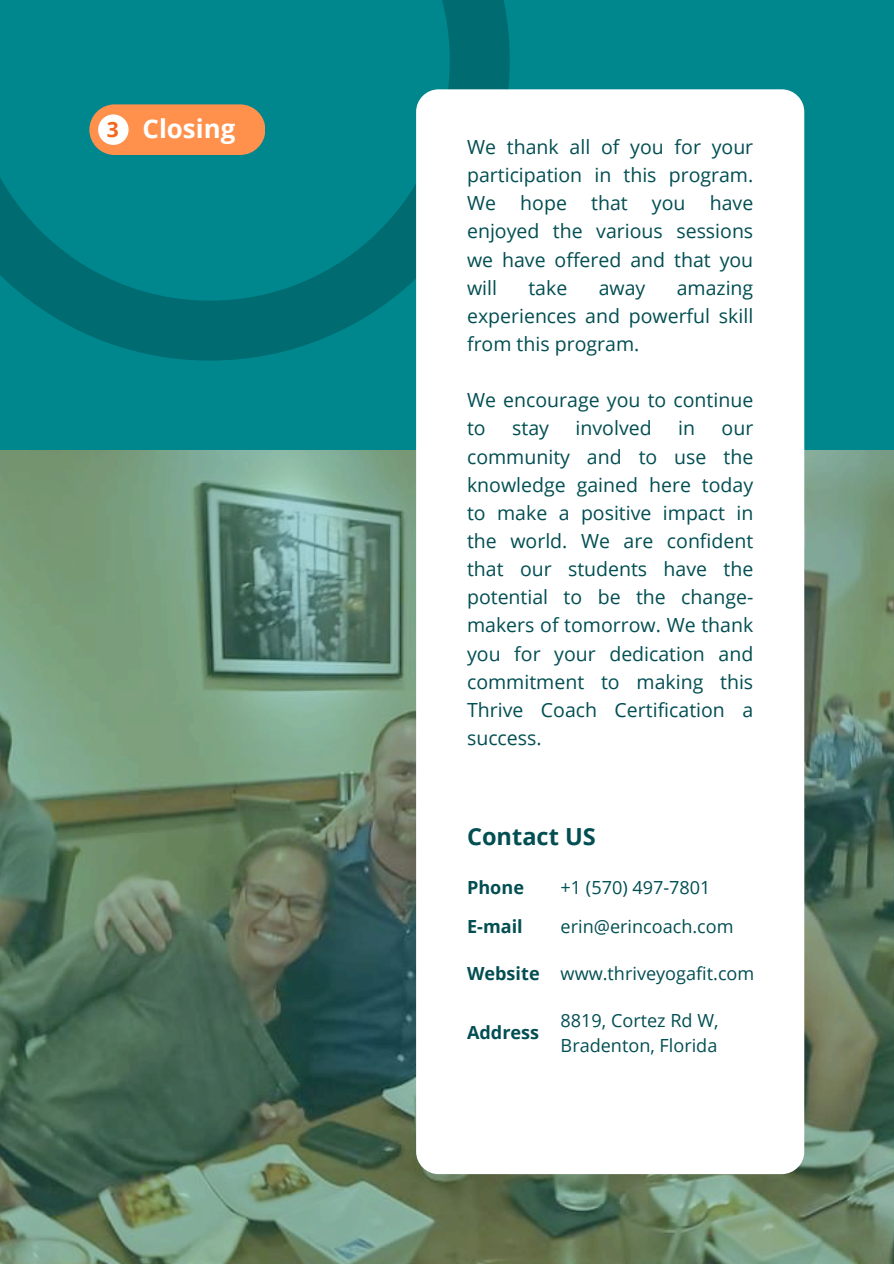
<style>
.page{position:relative;width:894px;height:1264px;background:#fff}
.page>*{position:absolute;margin:0;border:0;box-sizing:border-box;transform-origin:0 0}
.t1{font:700 25.8px "Open Sans";color:#fff}
.t2{font:700 23.55px "Open Sans";color:#024e52}
.t3{font:700 21px "Open Sans";color:#f46619}
.t4{font:19.5px/28.2px "Open Sans";color:#024e52;text-align:justify}
.t5{font:18px/24.8px "Open Sans";color:#024e52}
.t6{font:700 18px "Open Sans";color:#024e52}
</style>
<div class="page">
<div style="left:0;top:0;width:893px;height:1263px;background:#00878d"></div>
<img style="left:0;top:450px;width:893px;height:813px">
<svg style="left:0;top:0;width:509px;height:360px"></svg>
<div style="left:416px;top:89px;width:388px;height:1085px;background:#fff;border-radius:22px"></div>
<div style="left:89px;top:104px;width:176px;height:51px;background:#ff914d;border-radius:25px"></div>
<div style="left:98px;top:114px;width:31px;height:31px;background:#fff;border-radius:50%"></div>
<h2 class="t3" style="left:107px;top:115px;width:14px">3</h2>
<p class="t1" style="left:143px;top:111px;width:94px">Closing</p>
<p class="t4" style="left:467px;top:132px;width:287px">We thank all of you for your participation in this program.<br>We hope that you have enjoyed the various sessions we have offered and that you will</p>
<p class="t4" style="left:528px;top:273px;width:40px">take</p>
<p class="t4" style="left:598px;top:273px;width:48px">away</p>
<p class="t4" style="left:467px;top:273px;width:287px;text-indent:209px">amazing experiences and powerful skill from this program.</p>
<h2 class="t4" style="left:467px;top:385px;width:287px">We encourage you to continue to</h2>
<h2 class="t4" style="left:512px;top:414px;width:38px">stay</h2>
<h2 class="t4" style="left:575px;top:414px;width:78px">involved</h2>
<h2 class="t4" style="left:678px;top:414px;width:18px">in</h2>
<h2 class="t4" style="left:467px;top:414px;width:287px;text-indent:254px">our community and to use the knowledge gained here today to make a positive impact in the world. We are confident that our students have the potential to be the change&shy;makers of tomorrow. We thank you for your dedication and commitment to making this Thrive Coach Certification a success.</h2>
<p class="t2" style="left:467px;top:819px;width:130px">Contact US</p>
<h1 class="t6" style="left:467px;top:874px;width:58px">Phone</h1>
<p class="t6" style="left:467px;top:914px;width:57px">E-mail</p>
<p class="t6" style="left:467px;top:961px;width:74px">Website</p>
<p class="t5" style="left:560px;top:874px;width:151px">+1 (570) 497-7801</p>
<h2 class="t5" style="left:560px;top:914px;width:174px">erin@erincoach.com</h2>
<p class="t5" style="left:560px;top:961px;width:195px">www.thriveyogafit.com</p>
<h2 class="t5" style="left:560px;top:1008px;width:159px">8819, Cortez Rd W,<br>Bradenton, Florida</h2>
<h1 class="t6" style="left:467px;top:1019px;width:74px">Address</h1>
</div>
